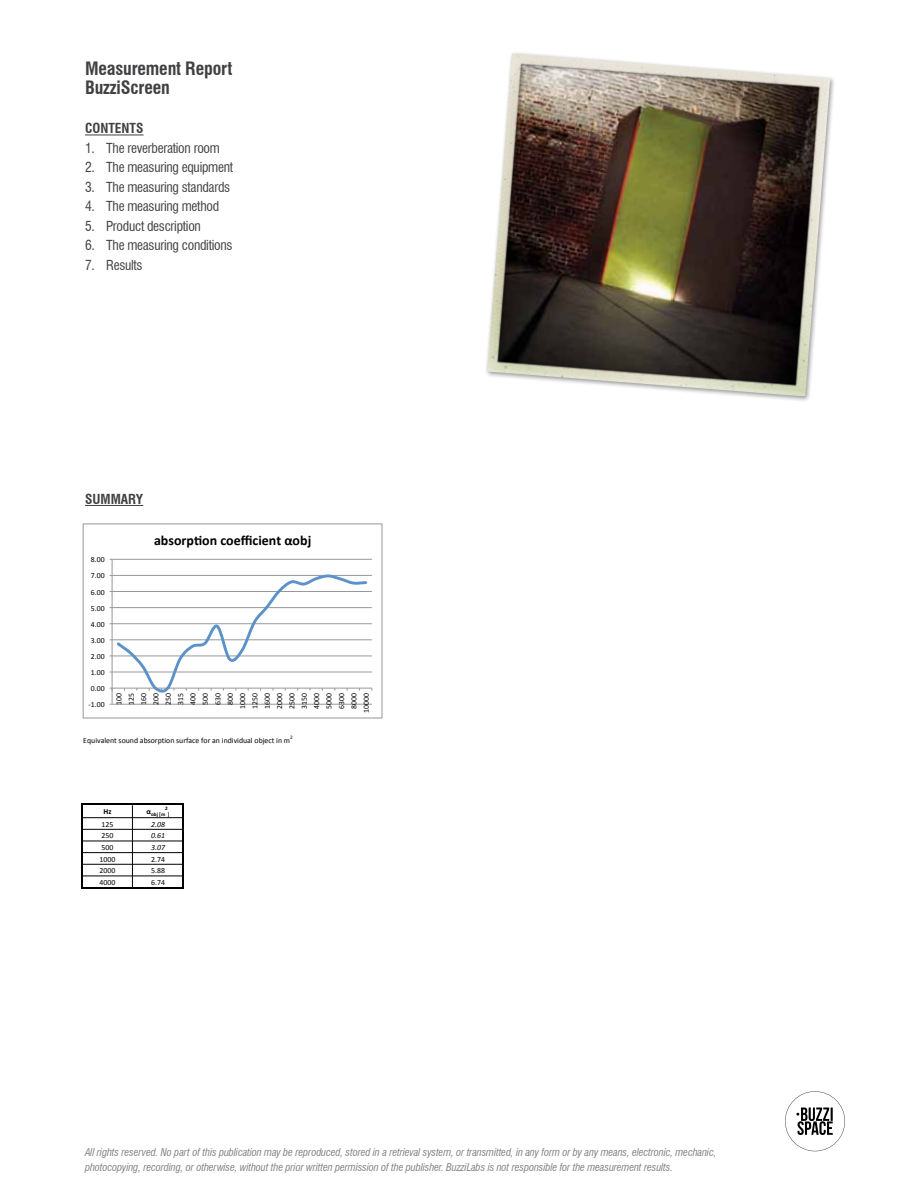
<style>
.page{position:relative;width:918px;height:1188px;background:#fff}
.page>*{position:absolute;margin:0;border:0;box-sizing:border-box;transform-origin:0 0}
.t1{font:700 condensed 18px/19.2px "Swiss 721 BT";letter-spacing:-.01em;color:#414042}
.t2{font:700 13.95px "Calibri";color:#000}
.t3{font:condensed 13.5px "Swiss 721 BT";letter-spacing:-.02em;color:#414042}
.t4{font:700 condensed 13.5px "Swiss 721 BT";color:#414042}
.t5{font:italic condensed 10.5px/15px "Swiss 721 BT";letter-spacing:-.01em;color:#808285}
.t6{font:7.8px/12.3px "Calibri";color:#000;text-align:right}
.t7{font:italic 7.8px "Calibri";color:#000}
.t8{font:700 7.8px "Calibri";color:#000}
.t9{font:700 5.25px "Calibri";color:#000}
.t10{font:5.25px "Calibri";color:#000}
</style>
<div class="page">
<svg style="left:785px;top:1091px;width:60px;height:60px"></svg>
<hr style="left:85px;top:135px;width:59px;height:1px;background:#414042">
<hr style="left:85px;top:505px;width:58px;height:1px;background:#414042">
<div style="left:485px;top:51px;width:351px;height:351px;background:#000;opacity:.4"></div>
<img style="left:487px;top:54px;width:343px;height:342px">
<hr style="left:81px;top:804px;width:2px;height:85px;background:#000">
<hr style="left:132px;top:805px;width:1px;height:83px;background:#000">
<hr style="left:182px;top:805px;width:2px;height:84px;background:#000">
<hr style="left:83px;top:804px;width:101px;height:1px;background:#000">
<hr style="left:83px;top:817px;width:99px;height:1px;background:#000">
<hr style="left:83px;top:829px;width:99px;height:1px;background:#000">
<hr style="left:83px;top:841px;width:99px;height:1px;background:#000">
<hr style="left:83px;top:852px;width:99px;height:1px;background:#000">
<hr style="left:83px;top:864px;width:99px;height:1px;background:#000">
<hr style="left:83px;top:876px;width:99px;height:1px;background:#000">
<hr style="left:83px;top:888px;width:101px;height:1px;background:#000">
<hr style="left:112px;top:704px;width:260px;height:1px;background:#989898">
<hr style="left:112px;top:559px;width:260px;height:1px;background:#989898">
<hr style="left:112px;top:559px;width:1px;height:145px;background:#989898">
<svg style="left:110px;top:573px;width:263px;height:123px"></svg>
<div style="left:83px;top:524px;width:299px;height:194px;border:1px solid #989898"></div>
<h1 class="t1" style="left:85px;top:59px;width:149px">Measurement Report<br>BuzziScreen</h1>
<p class="t4" style="left:85px;top:120px;width:60px">CONTENTS</p>
<p class="t3" style="left:85px;top:140px;width:136px">1. The reverberation room</p>
<p class="t3" style="left:85px;top:159px;width:150px">2. The measuring equipment</p>
<p class="t3" style="left:85px;top:179px;width:147px">3. The measuring standards</p>
<p class="t3" style="left:85px;top:198px;width:136px">4. The measuring method</p>
<p class="t3" style="left:85px;top:218px;width:117px">5. Product description</p>
<p class="t3" style="left:85px;top:237px;width:149px">6. The measuring conditions</p>
<p class="t3" style="left:85px;top:257px;width:59px">7. Results</p>
<p class="t4" style="left:85px;top:491px;width:60px">SUMMARY</p>
<p class="t6" style="left:91px;top:554px;width:15px">8.00</p>
<p class="t6" style="left:91px;top:570px;width:15px">7.00</p>
<p class="t6" style="left:91px;top:586px;width:15px">6.00</p>
<p class="t6" style="left:91px;top:602px;width:15px">5.00</p>
<p class="t6" style="left:91px;top:618px;width:15px">4.00</p>
<p class="t6" style="left:91px;top:634px;width:15px">3.00</p>
<p class="t6" style="left:91px;top:650px;width:15px">2.00</p>
<p class="t6" style="left:91px;top:666px;width:15px">1.00</p>
<p class="t6" style="left:91px;top:683px;width:15px">0.00</p>
<h2 class="t2" style="left:154px;top:532px;width:159px">absorp7on coefficient αobj</h2>
<p class="t6" style="left:89px;top:699px;width:18px">--‐1.00</p>
<p class="t6" style="left:113px;top:713px;width:21px;rotate:-90deg">100<br>125<br>160<br>200<br>250<br>315<br>400<br>500<br>630<br>800<br>1000<br>1250<br>1600<br>2000<br>2500<br>3150<br>4000<br>5000<br>6300<br>8000<br>10000</p>
<p class="t10" style="left:290px;top:734px;width:4px">2</p>
<p class="t6" style="left:83px;top:734px;width:208px">Equivalent sound absorption surface for an individual object in m</p>
<p class="t9" style="left:165px;top:805px;width:4px">2</p>
<p class="t8" style="left:104px;top:807px;width:10px">Hz</p>
<p class="t9" style="left:147px;top:811px;width:20px"><sup>α</sup>obj [m</p>
<p class="t9" style="left:168px;top:811px;width:3px">]</p>
<p class="t6" style="left:102px;top:818px;width:13px">125</p>
<p class="t7" style="left:151px;top:819px;width:15px">2.08</p>
<p class="t6" style="left:102px;top:830px;width:13px">250</p>
<p class="t7" style="left:151px;top:830px;width:15px">0.61</p>
<p class="t6" style="left:102px;top:841px;width:13px">500</p>
<p class="t7" style="left:151px;top:842px;width:15px">3.07</p>
<p class="t6" style="left:100px;top:853px;width:17px">1000</p>
<p class="t6" style="left:151px;top:853px;width:15px">2.74</p>
<p class="t6" style="left:100px;top:864px;width:17px">2000</p>
<p class="t6" style="left:151px;top:864px;width:15px">5.88</p>
<p class="t6" style="left:100px;top:876px;width:17px">4000</p>
<p class="t6" style="left:151px;top:876px;width:15px">6.74</p>
<p class="t5" style="left:85px;top:1145px;width:633px">All rights reserved. No part of this publication may be reproduced, stored in a retrieval system, or transmitted, in any form or by any means, electronic, mechanic, photocopying, recording, or otherwise, without the prior written permission of the publisher. BuzziLabs is not responsible for the measurement results.</p>
</div>
